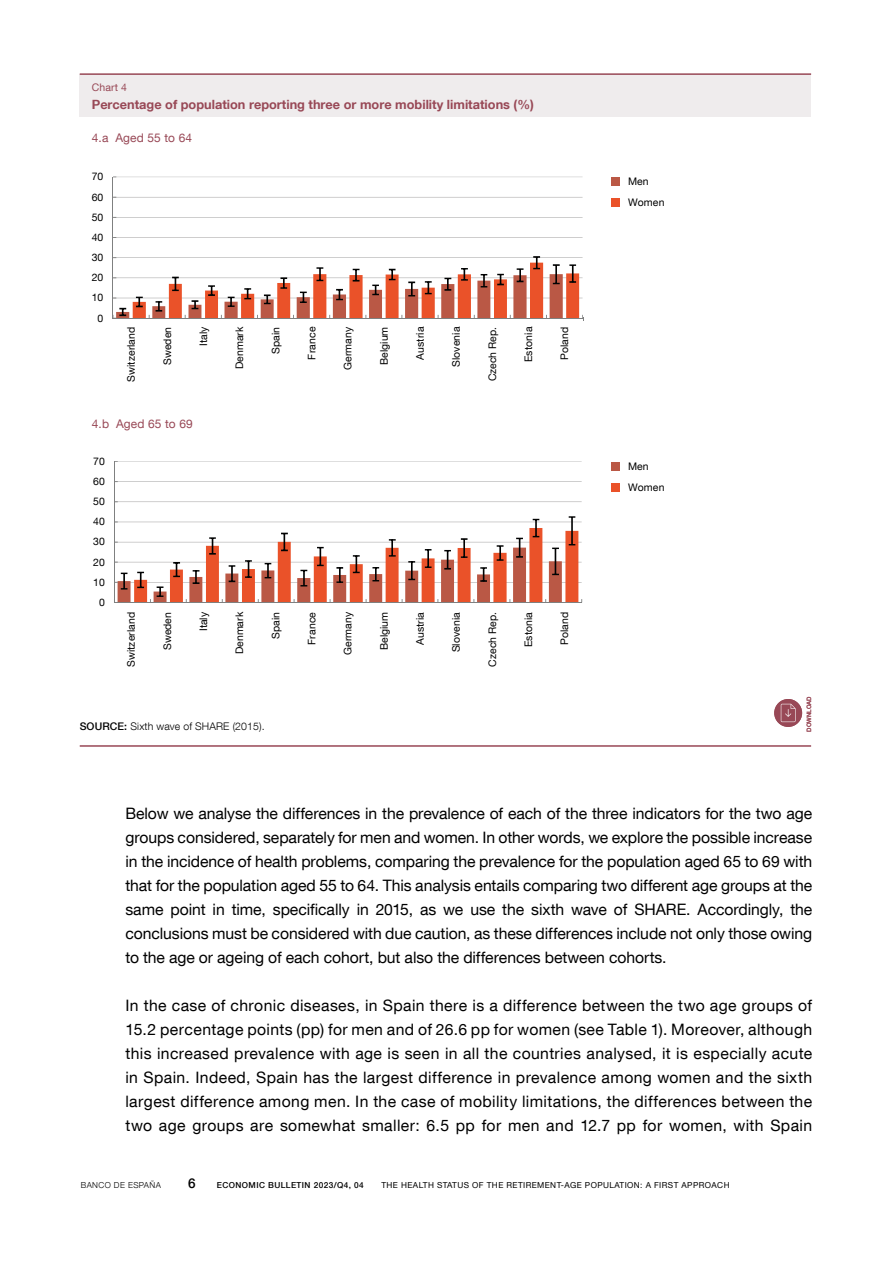
<style>
.page{position:relative;width:893px;height:1263px;background:#fff}
.page>*{position:absolute;margin:0;border:0;box-sizing:border-box;transform-origin:0 0}
.Texto_artículo{font:15.75px/24px "Bd E Neue Helvetica";letter-spacing:.015em;color:#000;text-align:justify}
.t1{font:500 13.5px "Bd E Neue Helvetica";color:#000}
.t2{font:700 12.75px "Bd E Neue Helvetica";color:#984856}
.t3{font:12px "Bd E Neue Helvetica";letter-spacing:.01em;color:#984856}
.t4{font:10.5px "Bd E Neue Helvetica";letter-spacing:.005em;color:#000}
.t5{font:300 10.5px "Bd E Neue Helvetica";letter-spacing:.01em;color:#000}
.t6{font:10.5px "Bd E Neue Helvetica";letter-spacing:.01em;color:#984856}
.t7{font:8.25px "Bd E Neue Helvetica";letter-spacing:.05em;color:#000}
.t8{font:500 8.25px "Bd E Neue Helvetica";letter-spacing:.05em;color:#000}
.t9{font:300 8.25px "Bd E Neue Helvetica";letter-spacing:.05em;color:#000}
.t10{font:500 6px "Bd E Neue Helvetica";color:#984856}
.s1{font-weight:500}
</style>
<div class="page">
<hr style="left:80px;top:745px;width:731px;height:2px;background:#984856">
<div style="left:611px;top:483px;width:9px;height:9px;background:#ea5229"></div>
<div style="left:611px;top:462px;width:9px;height:9px;background:#ba5845"></div>
<div style="left:611px;top:198px;width:9px;height:8px;background:#ea5229"></div>
<div style="left:611px;top:177px;width:9px;height:8px;background:#ba5845"></div>
<div style="left:80px;top:74px;width:731px;height:43px;background:#efeced"></div>
<hr style="left:80px;top:73px;width:731px;height:2px;background:#984856">
<hr style="left:113px;top:237px;width:470px;height:1px;background:#a6a5a5">
<hr style="left:113px;top:217px;width:470px;height:1px;background:#a6a5a5">
<hr style="left:113px;top:197px;width:470px;height:1px;background:#a6a5a5">
<hr style="left:113px;top:177px;width:470px;height:1px;background:#a6a5a5">
<hr style="left:113px;top:177px;width:1px;height:141px;background:#7f8080">
<svg style="left:113px;top:256px;width:471px;height:64px"></svg>
<hr style="left:114px;top:501px;width:468px;height:1px;background:#a6a5a5">
<hr style="left:114px;top:481px;width:468px;height:1px;background:#a6a5a5">
<hr style="left:114px;top:461px;width:468px;height:1px;background:#a6a5a5">
<hr style="left:114px;top:462px;width:1px;height:140px;background:#7f8080">
<svg style="left:114px;top:516px;width:468px;height:87px"></svg>
<div style="left:774px;top:699px;width:28px;height:28px;background:#984856;border-radius:50%"></div>
<svg style="left:781px;top:704px;width:15px;height:18px"></svg>
<p class="t6" style="left:92px;top:81px;width:37px">Chart 4</p>
<p class="t2" style="left:92px;top:96px;width:444px">Percentage of population reporting three or more mobility limitations (%)</p>
<p class="t3" style="left:92px;top:131px;width:102px">4.a Aged 55 to 64</p>
<p class="t4" style="left:92px;top:170px;width:13px">70</p>
<p class="t4" style="left:92px;top:190px;width:13px">60</p>
<p class="t4" style="left:92px;top:210px;width:13px">50</p>
<p class="t4" style="left:92px;top:231px;width:13px">40</p>
<p class="t4" style="left:92px;top:251px;width:13px">30</p>
<p class="t4" style="left:92px;top:271px;width:13px">20</p>
<p class="t4" style="left:92px;top:291px;width:13px">10</p>
<p class="t4" style="left:98px;top:311px;width:7px">0</p>
<p class="t4" style="left:125px;top:382px;width:57px;rotate:-90deg">Switzerland</p>
<p class="t4" style="left:161px;top:365px;width:40px;rotate:-90deg">Sweden</p>
<p class="t4" style="left:197px;top:346px;width:21px;rotate:-90deg">Italy</p>
<p class="t4" style="left:233px;top:369px;width:44px;rotate:-90deg">Denmark</p>
<p class="t4" style="left:269px;top:354px;width:29px;rotate:-90deg">Spain</p>
<p class="t4" style="left:305px;top:360px;width:34px;rotate:-90deg">France</p>
<p class="t4" style="left:341px;top:370px;width:44px;rotate:-90deg">Germany</p>
<p class="t4" style="left:378px;top:365px;width:40px;rotate:-90deg">Belgium</p>
<p class="t4" style="left:414px;top:360px;width:34px;rotate:-90deg">Austria</p>
<p class="t4" style="left:450px;top:367px;width:42px;rotate:-90deg">Slovenia</p>
<p class="t4" style="left:486px;top:381px;width:56px;rotate:-90deg">Czech Rep.</p>
<p class="t4" style="left:522px;top:362px;width:37px;rotate:-90deg">Estonia</p>
<p class="t4" style="left:558px;top:360px;width:35px;rotate:-90deg">Poland</p>
<p class="t3" style="left:92px;top:416px;width:102px">4.b Aged 65 to 69</p>
<p class="t4" style="left:93px;top:455px;width:13px">70</p>
<p class="t4" style="left:93px;top:475px;width:13px">60</p>
<p class="t4" style="left:93px;top:495px;width:13px">50</p>
<p class="t4" style="left:93px;top:515px;width:13px">40</p>
<p class="t4" style="left:93px;top:535px;width:13px">30</p>
<p class="t4" style="left:93px;top:555px;width:13px">20</p>
<p class="t4" style="left:93px;top:575px;width:13px">10</p>
<p class="t4" style="left:99px;top:595px;width:7px">0</p>
<p class="t4" style="left:125px;top:667px;width:57px;rotate:-90deg">Switzerland</p>
<p class="t4" style="left:161px;top:650px;width:40px;rotate:-90deg">Sweden</p>
<p class="t4" style="left:197px;top:631px;width:21px;rotate:-90deg">Italy</p>
<p class="t4" style="left:233px;top:654px;width:44px;rotate:-90deg">Denmark</p>
<p class="t4" style="left:269px;top:639px;width:29px;rotate:-90deg">Spain</p>
<p class="t4" style="left:305px;top:645px;width:34px;rotate:-90deg">France</p>
<p class="t4" style="left:341px;top:655px;width:44px;rotate:-90deg">Germany</p>
<p class="t4" style="left:378px;top:650px;width:40px;rotate:-90deg">Belgium</p>
<p class="t4" style="left:414px;top:645px;width:34px;rotate:-90deg">Austria</p>
<p class="t4" style="left:450px;top:652px;width:42px;rotate:-90deg">Slovenia</p>
<p class="t4" style="left:486px;top:667px;width:56px;rotate:-90deg">Czech Rep.</p>
<p class="t4" style="left:522px;top:647px;width:37px;rotate:-90deg">Estonia</p>
<p class="t4" style="left:558px;top:645px;width:35px;rotate:-90deg">Poland</p>
<p class="t5" style="left:80px;top:720px;width:186px"><span class="s1">SOURCE:</span> Sixth wave of SHARE (2015).</p>
<p class="t4" style="left:628px;top:175px;width:22px">Men</p>
<p class="t4" style="left:628px;top:196px;width:38px">Women</p>
<p class="t4" style="left:628px;top:460px;width:22px">Men</p>
<p class="t4" style="left:628px;top:481px;width:38px">Women</p>
<p class="t10" style="left:805px;top:732px;width:37px;rotate:-90deg">DOWNLOAD</p>
<p class="Texto_artículo" style="left:125px;top:801px;width:688px">Below we analyse the differences in the prevalence of each of the three indicators for the two age groups considered, separately for men and women. In other words, we explore the possible increase in the incidence of health problems, comparing the prevalence for the population aged 65 to 69 with that for the population aged 55 to 64. This analysis entails comparing two different age groups at the same point in time, specifically in 2015, as we use the sixth wave of SHARE. Accordingly, the conclusions must be considered with due caution, as these differences include not only those owing to the age or ageing of each cohort, but also the differences between cohorts.</p>
<p class="Texto_artículo" style="left:125px;top:993px;width:688px">In the case of chronic diseases, in Spain there is a difference between the two age groups of 15.2 percentage points (pp) for men and of 26.6 pp for women (see Table 1). Moreover, although this increased prevalence with age is seen in all the countries analysed, it is especially acute in Spain. Indeed, Spain has the largest difference in prevalence among women and the sixth largest difference among men. In the case of mobility limitations, the differences between the two age groups are somewhat smaller: 6.5 pp for men and 12.7 pp for women, with Spain</p>
<p class="t9" style="left:81px;top:1180px;width:82px">BANCO DE ESPAÑA</p>
<p class="t1" style="left:188px;top:1175px;width:9px">6</p>
<p class="t8" style="left:217px;top:1180px;width:148px">ECONOMIC BULLETIN 2023/Q4, 04</p>
<p class="t7" style="left:381px;top:1180px;width:350px">THE HEALTH STATUS OF THE RETIREMENT-AGE POPULATION: A FIRST APPROACH</p>
</div>
